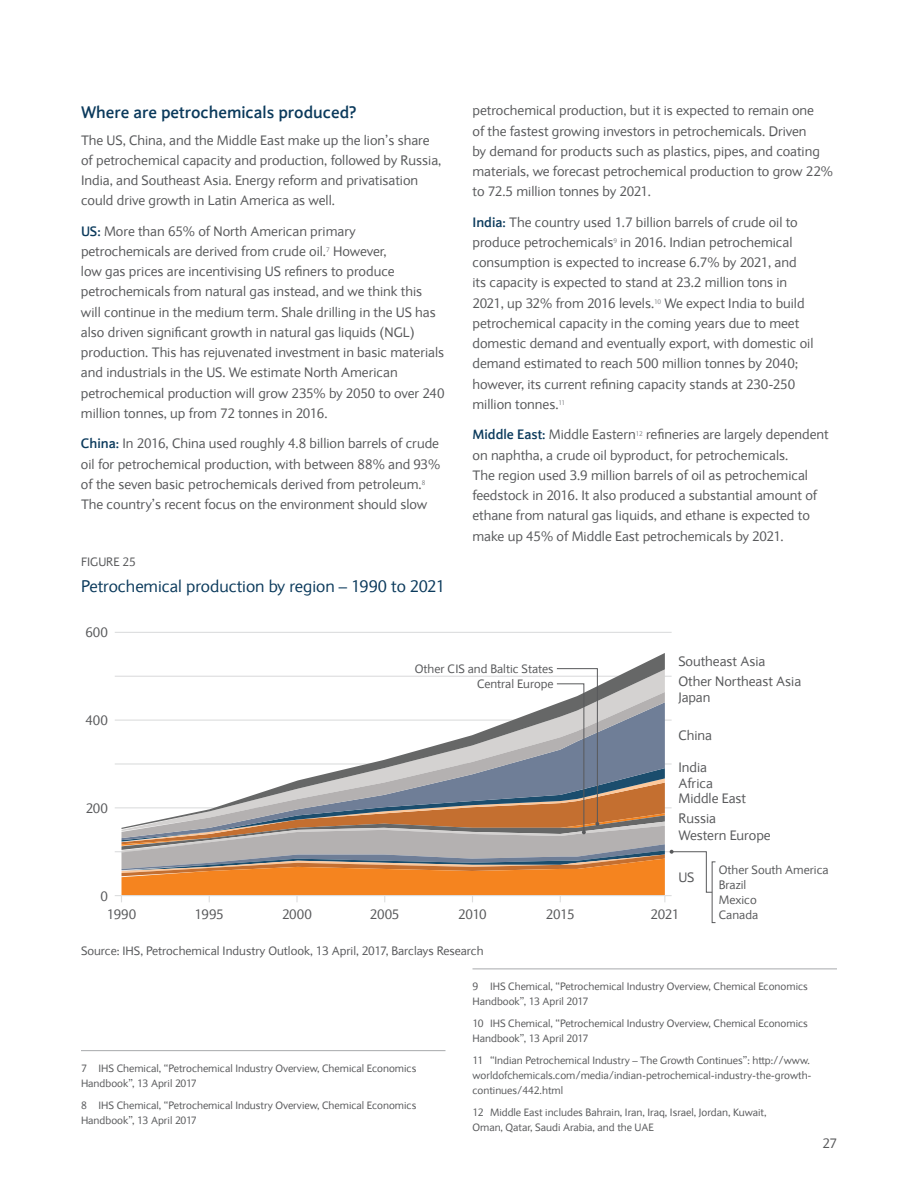
<style>
.page{position:relative;width:918px;height:1188px;background:#fff}
.page>*{position:absolute;margin:0;border:0;box-sizing:border-box;transform-origin:0 0}
.Figure_2_Header_Left{font:16.5px "Expert Sans";color:#0b3a5c}
.t1{font:700 16.5px "Expert Sans";color:#0b3a5c}
.Body_Text{font:13.5px/20.2px "Expert Sans";color:#58595b}
.Source{font:12px/15.1px "Expert Sans";color:#58595b}
.Figure_2_Number_Left{font:12px "Expert Sans";color:#58595b}
.Footnote{font:10.5px/15px "Expert Sans";color:#58595b}
.s1{font-weight:700;color:#0b3a5c}
</style>
<div class="page">
<hr style="left:81px;top:1050px;width:365px;height:1px;background:#a7a9ac">
<hr style="left:472px;top:969px;width:365px;height:1px;background:#a7a9ac">
<hr style="left:115px;top:851px;width:557px;height:1px;background:#dcddde">
<hr style="left:115px;top:807px;width:557px;height:1px;background:#dcddde">
<hr style="left:115px;top:763px;width:557px;height:2px;background:#dcddde">
<hr style="left:115px;top:720px;width:557px;height:1px;background:#dcddde">
<hr style="left:115px;top:676px;width:557px;height:1px;background:#dcddde">
<hr style="left:115px;top:632px;width:557px;height:1px;background:#dcddde">
<hr style="left:115px;top:895px;width:557px;height:1px;background:#dcddde">
<svg style="left:121px;top:668px;width:592px;height:234px"></svg>
<h3 class="t1" style="left:81px;top:101px;width:277px">Where are petrochemicals produced?</h3>
<p class="Body_Text" style="left:81px;top:130px;width:362px">The US, China, and the Middle East make up the lion’s share of petrochemical capacity and production, followed by Russia, India, and Southeast Asia. Energy reform and privatisation could drive growth in Latin America as well.</p>
<p class="Body_Text" style="left:81px;top:221px;width:365px"><span class="s1">US:</span> More than 65% of North American primary petrochemicals are derived from crude oil.<sup>7</sup> However,<br>low gas prices are incentivising US refiners to produce petrochemicals from natural gas instead, and we think this will continue in the medium term. Shale drilling in the US has also driven significant growth in natural gas liquids (NGL) production. This has rejuvenated investment in basic materials and industrials in the US. We estimate North American petrochemical production will grow 235% by 2050 to over 240 million tonnes, up from 72 tonnes in 2016.</p>
<p class="Body_Text" style="left:81px;top:433px;width:361px"><span class="s1">China:</span> In 2016, China used roughly 4.8 billion barrels of crude oil for petrochemical production, with between 88% and 93% of the seven basic petrochemicals derived from petroleum.<sup>8<br></sup>The country’s recent focus on the environment should slow</p>
<p class="Figure_2_Number_Left" style="left:81px;top:555px;width:56px">FIGURE 25</p>
<p class="Figure_2_Header_Left" style="left:81px;top:576px;width:365px">Petrochemical production by region – 1990 to 2021</p>
<p class="Body_Text" style="left:85px;top:622px;width:24px">600</p>
<p class="Body_Text" style="left:472px;top:100px;width:362px">petrochemical production, but it is expected to remain one<br>of the fastest growing investors in petrochemicals. Driven<br>by demand for products such as plastics, pipes, and coating materials, we forecast petrochemical production to grow 22% to 72.5 million tonnes by 2021.</p>
<p class="Body_Text" style="left:472px;top:212px;width:342px"><span class="s1">India:</span> The country used 1.7 billion barrels of crude oil to produce petrochemicals<sup>9</sup> in 2016. Indian petrochemical consumption is expected to increase 6.7% by 2021, and its capacity is expected to stand at 23.2 million tons in 2021, up 32% from 2016 levels.<sup>10</sup> We expect India to build petrochemical capacity in the coming years due to meet domestic demand and eventually export, with domestic oil demand estimated to reach 500 million tonnes by 2040; however, its current refining capacity stands at 230-250 million tonnes.<sup>11</sup></p>
<p class="Body_Text" style="left:472px;top:424px;width:358px"><span class="s1">Middle East:</span> Middle Eastern<sup>12</sup> refineries are largely dependent on naphtha, a crude oil byproduct, for petrochemicals.<br>The region used 3.9 million barrels of oil as petrochemical feedstock in 2016. It also produced a substantial amount of ethane from natural gas liquids, and ethane is expected to make up 45% of Middle East petrochemicals by 2021.</p>
<p class="Body_Text" style="left:85px;top:710px;width:24px">400</p>
<p class="Source" style="left:415px;top:661px;width:140px;text-align:right">Other CIS and Baltic States<br>Central Europe</p>
<p class="Body_Text" style="left:678px;top:651px;width:88px">Southeast Asia</p>
<p class="Body_Text" style="left:678px;top:671px;width:124px">Other Northeast Asia</p>
<p class="Body_Text" style="left:678px;top:687px;width:34px">Japan</p>
<p class="Body_Text" style="left:678px;top:725px;width:35px">China</p>
<p class="Body_Text" style="left:678px;top:757px;width:30px">India</p>
<p class="Body_Text" style="left:678px;top:788px;width:69px">Middle East</p>
<p class="Body_Text" style="left:678px;top:825px;width:94px">Western Europe</p>
<p class="Body_Text" style="left:678px;top:867px;width:18px">US</p>
<p class="Body_Text" style="left:678px;top:773px;width:36px">Africa</p>
<p class="Body_Text" style="left:678px;top:808px;width:39px">Russia</p>
<p class="Body_Text" style="left:86px;top:798px;width:24px">200</p>
<p class="Source" style="left:719px;top:862px;width:111px">Other South America<br>Brazil<br>Mexico<br>Canada</p>
<p class="Body_Text" style="left:100px;top:886px;width:9px">0</p>
<p class="Body_Text" style="left:107px;top:904px;width:31px">1990</p>
<p class="Body_Text" style="left:195px;top:904px;width:31px">1995</p>
<p class="Body_Text" style="left:282px;top:904px;width:31px">2000</p>
<p class="Body_Text" style="left:370px;top:904px;width:31px">2005</p>
<p class="Body_Text" style="left:458px;top:904px;width:30px">2010</p>
<p class="Body_Text" style="left:546px;top:904px;width:30px">2015</p>
<p class="Body_Text" style="left:651px;top:904px;width:30px">2021</p>
<p class="Source" style="left:81px;top:943px;width:404px">Source: IHS, Petrochemical Industry Outlook, 13 April, 2017, Barclays Research</p>
<p class="Footnote" style="left:81px;top:1061px;width:337px">7 IHS Chemical, “Petrochemical Industry Overview, Chemical Economics<br>Handbook”, 13 April 2017</p>
<p class="Footnote" style="left:81px;top:1098px;width:337px">8 IHS Chemical, “Petrochemical Industry Overview, Chemical Economics<br>Handbook”, 13 April 2017</p>
<p class="Footnote" style="left:472px;top:979px;width:337px">9 IHS Chemical, “Petrochemical Industry Overview, Chemical Economics<br>Handbook”, 13 April 2017</p>
<p class="Footnote" style="left:472px;top:1016px;width:337px">10 IHS Chemical, “Petrochemical Industry Overview, Chemical Economics<br>Handbook”, 13 April 2017</p>
<p class="Footnote" style="left:472px;top:1053px;width:341px">11 “Indian Petrochemical Industry – The Growth Continues”: http://www. worldofchemicals.com/media/indian-petrochemical-industry-the-growth&shy;continues/442.html</p>
<p class="Footnote" style="left:472px;top:1104px;width:295px">12 Middle East includes Bahrain, Iran, Iraq, Israel, Jordan, Kuwait,<br>Oman, Qatar, Saudi Arabia, and the UAE</p>
<p class="Body_Text" style="left:822px;top:1132px;width:16px">27</p>
</div>
